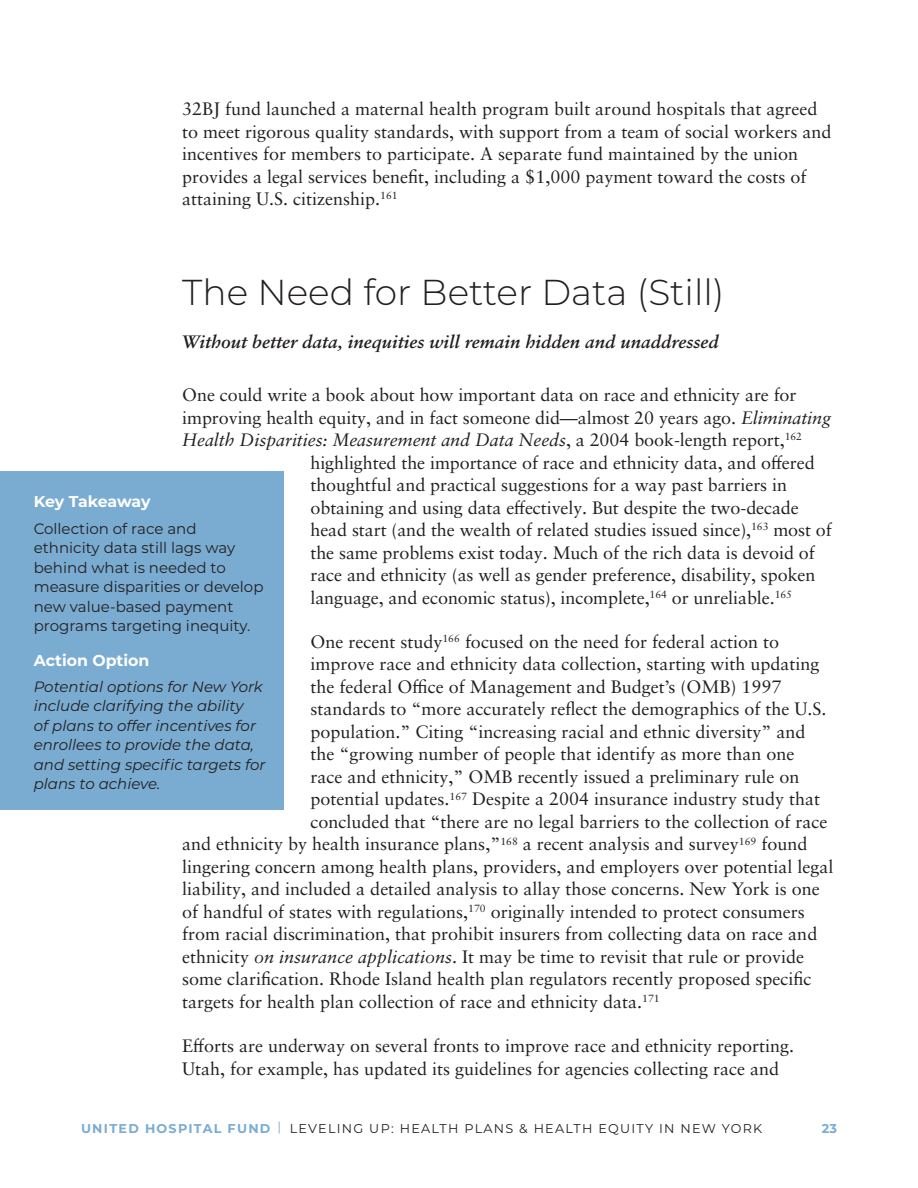
<style>
.page{position:relative;width:918px;height:1188px;background:#fff}
.page>*{position:absolute;margin:0;border:0;box-sizing:border-box;transform-origin:0 0}
.t1{font:300 36px "Montserrat";color:#231f20}
.text_Sabon_LT_Pro_12{font:18px/22.5px "Sabon LT Pro";color:#231f20}
.text_Sabon_LT_Pro_12-2{font:italic 18px "Sabon LT Pro";letter-spacing:-.005em;color:#231f20}
.t2{font:italic 700 18px "Sabon LT Pro";color:#231f20}
.t3{font:700 15.75px "Montserrat";color:#fff}
.blue_box_text{font:italic 15px/19.5px "Montserrat";color:#231f20}
.blue_box_text-2{font:15px/19.5px "Montserrat";color:#231f20}
.t4{font:12.75px "Montserrat";letter-spacing:.1em;color:#231f20}
.t5{font:700 12.75px "Montserrat";color:#7aacd2}
.s1{font-style:italic}
.s2{font-style:normal}
.s3{font-weight:700;color:#7aacd2}
.s4{color:#7aacd2}
</style>
<div class="page">
<div style="left:0;top:471px;width:284px;height:339px;background:#7aacd2"></div>
<p class="text_Sabon_LT_Pro_12" style="left:182px;top:97px;width:651px">32BJ fund launched a maternal health program built around hospitals that agreed to meet rigorous quality standards, with support from a team of social workers and incentives for members to participate. A separate fund maintained by the union provides a legal services benefit, including a $1,000 payment toward the costs of attaining U.S. citizenship.<sup>161</sup></p>
<h1 class="t1" style="left:182px;top:268px;width:544px">The Need for Better Data (Still)</h1>
<h4 class="t2" style="left:182px;top:330px;width:538px">Without better data, inequities will remain hidden and unaddressed</h4>
<p class="text_Sabon_LT_Pro_12" style="left:182px;top:383px;width:616px">One could write a book about how important data on race and ethnicity are for</p>
<p class="text_Sabon_LT_Pro_12" style="left:182px;top:406px;width:650px">improving health equity, and in fact someone did—almost 20 years ago. <span class="s1">Eliminating</span></p>
<p class="text_Sabon_LT_Pro_12-2" style="left:182px;top:429px;width:621px">Health Disparities: Measurement and Data Needs<span class="s2">, a 2004 book-length report,</span><sup>162</sup></p>
<p class="text_Sabon_LT_Pro_12" style="left:310px;top:451px;width:506px">highlighted the importance of race and ethnicity data, and offered</p>
<p class="text_Sabon_LT_Pro_12" style="left:310px;top:473px;width:478px">thoughtful and practical suggestions for a way past barriers in</p>
<p class="text_Sabon_LT_Pro_12" style="left:310px;top:496px;width:490px">obtaining and using data effectively. But despite the two-decade</p>
<p class="text_Sabon_LT_Pro_12" style="left:310px;top:518px;width:523px">head start (and the wealth of related studies issued since),<sup>163</sup> most of</p>
<p class="text_Sabon_LT_Pro_12" style="left:310px;top:541px;width:506px">the same problems exist today. Much of the rich data is devoid of</p>
<p class="text_Sabon_LT_Pro_12" style="left:310px;top:563px;width:507px">race and ethnicity (as well as gender preference, disability, spoken</p>
<p class="text_Sabon_LT_Pro_12" style="left:310px;top:586px;width:483px">language, and economic status), incomplete,<sup>164</sup> or unreliable.<sup>165</sup></p>
<p class="text_Sabon_LT_Pro_12" style="left:310px;top:630px;width:470px">One recent study<sup>166</sup> focused on the need for federal action to</p>
<p class="text_Sabon_LT_Pro_12" style="left:310px;top:653px;width:511px">improve race and ethnicity data collection, starting with updating</p>
<p class="text_Sabon_LT_Pro_12" style="left:310px;top:675px;width:472px">the federal Office of Management and Budget’s (OMB) 1997</p>
<p class="text_Sabon_LT_Pro_12" style="left:310px;top:698px;width:518px">standards to “more accurately reflect the demographics of the U.S.</p>
<p class="text_Sabon_LT_Pro_12" style="left:310px;top:720px;width:497px">population.” Citing “increasing racial and ethnic diversity” and</p>
<p class="text_Sabon_LT_Pro_12" style="left:310px;top:743px;width:486px">the “growing number of people that identify as more than one</p>
<p class="text_Sabon_LT_Pro_12" style="left:310px;top:765px;width:491px">race and ethnicity,” OMB recently issued a preliminary rule on</p>
<p class="text_Sabon_LT_Pro_12" style="left:310px;top:788px;width:511px">potential updates.<sup>167</sup> Despite a 2004 insurance industry study that</p>
<p class="text_Sabon_LT_Pro_12" style="left:310px;top:810px;width:519px">concluded that “there are no legal barriers to the collection of race</p>
<p class="text_Sabon_LT_Pro_12" style="left:182px;top:833px;width:627px">and ethnicity by health insurance plans,”<sup>168</sup> a recent analysis and survey<sup>169</sup> found</p>
<p class="text_Sabon_LT_Pro_12" style="left:182px;top:855px;width:653px">lingering concern among health plans, providers, and employers over potential legal</p>
<p class="text_Sabon_LT_Pro_12" style="left:182px;top:878px;width:639px">liability, and included a detailed analysis to allay those concerns. New York is one</p>
<p class="text_Sabon_LT_Pro_12" style="left:182px;top:900px;width:624px">of handful of states with regulations,<sup>170</sup> originally intended to protect consumers</p>
<p class="text_Sabon_LT_Pro_12" style="left:182px;top:923px;width:637px">from racial discrimination, that prohibit insurers from collecting data on race and</p>
<p class="text_Sabon_LT_Pro_12" style="left:182px;top:945px;width:624px">ethnicity <span class="s1">on insurance applications</span>. It may be time to revisit that rule or provide</p>
<p class="text_Sabon_LT_Pro_12" style="left:182px;top:968px;width:631px">some clarification. Rhode Island health plan regulators recently proposed specific</p>
<p class="text_Sabon_LT_Pro_12" style="left:182px;top:990px;width:479px">targets for health plan collection of race and ethnicity data.<sup>171</sup></p>
<p class="text_Sabon_LT_Pro_12" style="left:182px;top:1034px;width:613px">Efforts are underway on several fronts to improve race and ethnicity reporting.<br>Utah, for example, has updated its guidelines for agencies collecting race and</p>
<h3 class="t3" style="left:34px;top:490px;width:118px">Key Takeaway</h3>
<p class="blue_box_text-2" style="left:34px;top:518px;width:231px">Collection of race and ethnicity data still lags way behind what is needed to measure disparities or develop new value-based payment programs targeting inequity.</p>
<h3 class="t3" style="left:34px;top:649px;width:117px">Action Option</h3>
<p class="blue_box_text" style="left:34px;top:676px;width:233px">Potential options for New York include clarifying the ability<br>of plans to offer incentives for enrollees to provide the data, and setting specific targets for plans to achieve.</p>
<p class="t4" style="left:81px;top:1120px;width:683px"><span class="s3">UNITED HOSPITAL FUND</span> <span class="s4">|</span> LEVELING UP: HEALTH PLANS &amp; HEALTH EQUITY IN NEW YORK</p>
<p class="t5" style="left:822px;top:1119px;width:17px">23</p>
</div>
